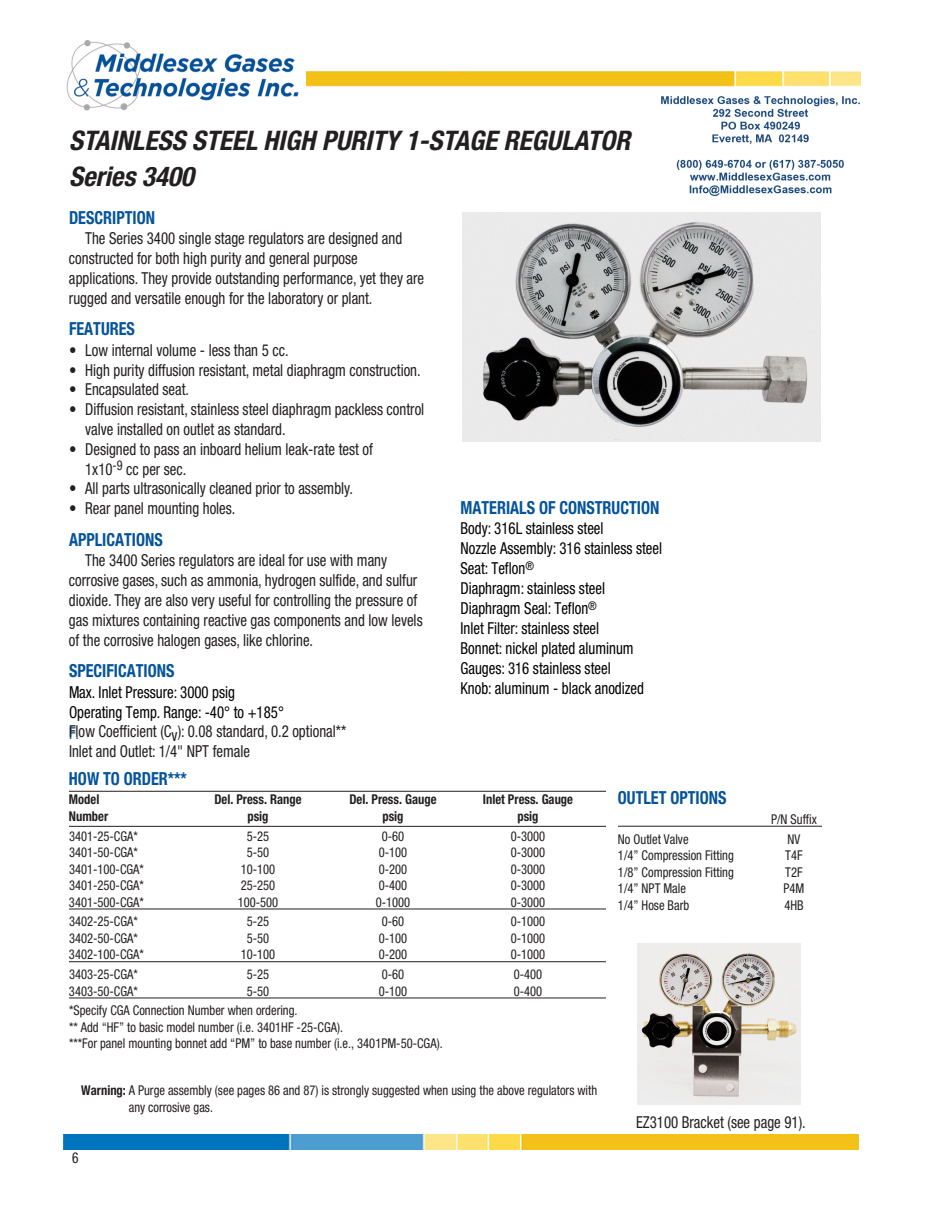
<style>
.page{position:relative;width:945px;height:1215px;background:#fff}
.page>*{position:absolute;margin:0;border:0;box-sizing:border-box;transform-origin:0 0}
.t1{font:italic 700 condensed 27px/36px "Helvetica Neue LT";color:#231f20}
.t2{font:700 condensed 18px "Helvetica Neue LT";color:#04539b;scale:.9 1}
.t3{font:condensed 16.5px/19.8px "Helvetica Neue LT";color:#231f20;scale:.9 1}
.t4{font:condensed 16.5px/20px "Helvetica Neue LT";color:#000;scale:.9 1}
.t5{font:condensed 15px "Helvetica Neue LT";color:#231f20;scale:.9 1}
.t6{font:condensed 13.5px/16.5px "Helvetica Neue LT";color:#231f20;scale:.93 1}
.t7{font:700 condensed 13.5px "Helvetica Neue LT";color:#231f20;scale:.93 1}
.s1{color:#000}
.s2{color:#04539b}
.s3{font-weight:700}
</style>
<div class="page">
<img style="left:462px;top:212px;width:358px;height:230px">
<hr style="left:69px;top:791px;width:537px;height:1px;background:#231f20">
<hr style="left:69px;top:826px;width:537px;height:1px;background:#231f20">
<hr style="left:69px;top:909px;width:537px;height:1px;background:#231f20">
<hr style="left:69px;top:961px;width:537px;height:1px;background:#231f20">
<hr style="left:69px;top:998px;width:537px;height:1px;background:#231f20">
<hr style="left:618px;top:826px;width:204px;height:1px;background:#231f20">
<img style="left:638px;top:943px;width:163px;height:162px">
<img style="left:306px;top:72px;width:555px;height:14px">
<img style="left:64px;top:1135px;width:795px;height:14px">
<img style="left:662px;top:97px;width:198px;height:99px">
<img style="left:66px;top:40px;width:233px;height:71px">
<h1 class="t1" style="left:69px;top:125px;width:563px">STAINLESS STEEL HIGH PURITY 1-STAGE REGULATOR<br>Series 3400</h1>
<p class="t2" style="left:69px;top:211px;width:97px">DESCRIPTION</p>
<p class="t3" style="left:69px;top:230px;width:396px;text-indent:16px">The Series 3400 single stage regulators are designed and constructed for both high purity and general purpose applications. They provide outstanding performance, yet they are rugged and versatile enough for the laboratory or plant.</p>
<p class="t2" style="left:69px;top:322px;width:75px">FEATURES</p>
<p class="t3" style="left:69px;top:341px;width:246px">• Low internal volume - less than 5 cc.</p>
<p class="t3" style="left:69px;top:361px;width:392px">• High purity diffusion resistant, metal diaphragm construction.</p>
<p class="t3" style="left:69px;top:381px;width:135px">• Encapsulated seat.</p>
<p class="t3" style="left:85px;top:401px;width:378px;text-indent:-16px">• Diffusion resistant, stainless steel diaphragm packless control valve installed on outlet as standard.</p>
<p class="t3" style="left:85px;top:440px;width:321px;text-indent:-16px">• Designed to pass an inboard helium leak-rate test of<br>1x10<sup>-9</sup> cc per sec.</p>
<p class="t3" style="left:69px;top:480px;width:317px">• All parts ultrasonically cleaned prior to assembly.</p>
<p class="t3" style="left:69px;top:500px;width:187px">• Rear panel mounting holes.</p>
<p class="t2" style="left:69px;top:533px;width:106px">APPLICATIONS</p>
<p class="t3" style="left:69px;top:552px;width:395px;text-indent:16px">The 3400 Series regulators are ideal for use with many corrosive gases, such as ammonia, hydrogen sulfide, and sulfur dioxide. They are also very useful for controlling the pressure of gas mixtures containing reactive gas components and low levels of the corrosive halogen gases, like chlorine.</p>
<p class="t2" style="left:69px;top:664px;width:119px">SPECIFICATIONS</p>
<p class="t3" style="left:69px;top:683px;width:310px"><span class="s1">Max. Inlet Pressure: 3000 psig<br>Operating Temp. Range: -40° to +185°<br></span><span class="s2">.</span>Flow Coefficient (Cv): 0.08 standard, 0.2 optional** Inlet and Outlet: 1/4" NPT female</p>
<p class="t2" style="left:460px;top:501px;width:222px">MATERIALS OF CONSTRUCTION</p>
<p class="t4" style="left:460px;top:520px;width:226px">Body: 316L stainless steel<br>Nozzle Assembly: 316 stainless steel<br>Seat: Teflon<sup>®<br></sup>Diaphragm: stainless steel<br>Diaphragm Seal: Teflon<sup>®<br></sup>Inlet Filter: stainless steel<br>Bonnet: nickel plated aluminum<br>Gauges: 316 stainless steel<br>Knob: aluminum - black anodized</p>
<p class="t2" style="left:69px;top:772px;width:133px">HOW TO ORDER***</p>
<p class="t7" style="left:69px;top:795px;width:34px">Model</p>
<p class="t7" style="left:214px;top:795px;width:95px">Del. Press. Range</p>
<p class="t7" style="left:349px;top:795px;width:95px">Del. Press. Gauge</p>
<p class="t7" style="left:483px;top:795px;width:98px">Inlet Press. Gauge</p>
<p class="t7" style="left:69px;top:811px;width:44px">Number</p>
<p class="t7" style="left:247px;top:811px;width:24px">psig</p>
<p class="t7" style="left:382px;top:811px;width:24px">psig</p>
<p class="t7" style="left:517px;top:811px;width:24px">psig</p>
<p class="t6" style="left:69px;top:829px;width:76px">3401-25-CGA*</p>
<p class="t6" style="left:247px;top:829px;width:26px">5-25</p>
<p class="t6" style="left:382px;top:829px;width:26px">0-60</p>
<p class="t6" style="left:511px;top:829px;width:39px">0-3000</p>
<p class="t6" style="left:69px;top:845px;width:76px">3401-50-CGA*</p>
<p class="t6" style="left:247px;top:845px;width:26px">5-50</p>
<p class="t6" style="left:379px;top:845px;width:32px">0-100</p>
<p class="t6" style="left:511px;top:845px;width:39px">0-3000</p>
<p class="t6" style="left:69px;top:862px;width:82px">3401-100-CGA*</p>
<p class="t6" style="left:241px;top:862px;width:39px">10-100</p>
<p class="t6" style="left:379px;top:862px;width:32px">0-200</p>
<p class="t6" style="left:511px;top:862px;width:39px">0-3000</p>
<p class="t6" style="left:69px;top:878px;width:82px">3401-250-CGA*</p>
<p class="t6" style="left:241px;top:878px;width:39px">25-250</p>
<p class="t6" style="left:379px;top:878px;width:32px">0-400</p>
<p class="t6" style="left:511px;top:878px;width:39px">0-3000</p>
<p class="t6" style="left:69px;top:895px;width:82px">3401-500-CGA*</p>
<p class="t6" style="left:238px;top:895px;width:45px">100-500</p>
<p class="t6" style="left:376px;top:895px;width:39px">0-1000</p>
<p class="t6" style="left:511px;top:895px;width:39px">0-3000</p>
<p class="t6" style="left:69px;top:914px;width:76px">3402-25-CGA*</p>
<p class="t6" style="left:247px;top:914px;width:26px">5-25</p>
<p class="t6" style="left:382px;top:914px;width:26px">0-60</p>
<p class="t6" style="left:511px;top:914px;width:39px">0-1000</p>
<p class="t6" style="left:69px;top:931px;width:76px">3402-50-CGA*</p>
<p class="t6" style="left:247px;top:931px;width:26px">5-50</p>
<p class="t6" style="left:379px;top:931px;width:32px">0-100</p>
<p class="t6" style="left:511px;top:931px;width:39px">0-1000</p>
<p class="t6" style="left:69px;top:947px;width:82px">3402-100-CGA*</p>
<p class="t6" style="left:241px;top:947px;width:39px">10-100</p>
<p class="t6" style="left:379px;top:947px;width:32px">0-200</p>
<p class="t6" style="left:511px;top:947px;width:39px">0-1000</p>
<p class="t6" style="left:69px;top:967px;width:76px">3403-25-CGA*</p>
<p class="t6" style="left:247px;top:967px;width:26px">5-25</p>
<p class="t6" style="left:382px;top:967px;width:26px">0-60</p>
<p class="t6" style="left:514px;top:967px;width:32px">0-400</p>
<p class="t6" style="left:69px;top:984px;width:76px">3403-50-CGA*</p>
<p class="t6" style="left:247px;top:984px;width:26px">5-50</p>
<p class="t6" style="left:379px;top:984px;width:32px">0-100</p>
<p class="t6" style="left:514px;top:984px;width:32px">0-400</p>
<p class="t6" style="left:69px;top:1003px;width:403px">*Specify CGA Connection Number when ordering.<br>** Add “HF” to basic model number (i.e. 3401HF -25-CGA).<br>***For panel mounting bonnet add “PM” to base number (i.e., 3401PM-50-CGA).</p>
<p class="t6" style="left:129px;top:1083px;width:505px;text-indent:-48px"><span class="s3">Warning:</span> A Purge assembly (see pages 86 and 87) is strongly suggested when using the above regulators with any corrosive gas.</p>
<p class="t5" style="left:72px;top:1152px;width:9px">6</p>
<p class="t2" style="left:618px;top:791px;width:122px">OUTLET OPTIONS</p>
<p class="t6" style="left:771px;top:812px;width:51px">P/N Suffix</p>
<p class="t6" style="left:618px;top:832px;width:77px">No Outlet Valve</p>
<p class="t6" style="left:788px;top:832px;width:15px">NV</p>
<p class="t6" style="left:618px;top:848px;width:126px">1/4” Compression Fitting</p>
<p class="t6" style="left:785px;top:848px;width:20px">T4F</p>
<p class="t6" style="left:618px;top:865px;width:126px">1/8” Compression Fitting</p>
<p class="t6" style="left:785px;top:865px;width:20px">T2F</p>
<p class="t6" style="left:618px;top:881px;width:75px">1/4” NPT Male</p>
<p class="t6" style="left:784px;top:881px;width:24px">P4M</p>
<p class="t6" style="left:618px;top:898px;width:78px">1/4” Hose Barb</p>
<p class="t6" style="left:784px;top:898px;width:22px">4HB</p>
<p class="t3" style="left:636px;top:1113px;width:190px">EZ3100 Bracket (see page 91).</p>
</div>
